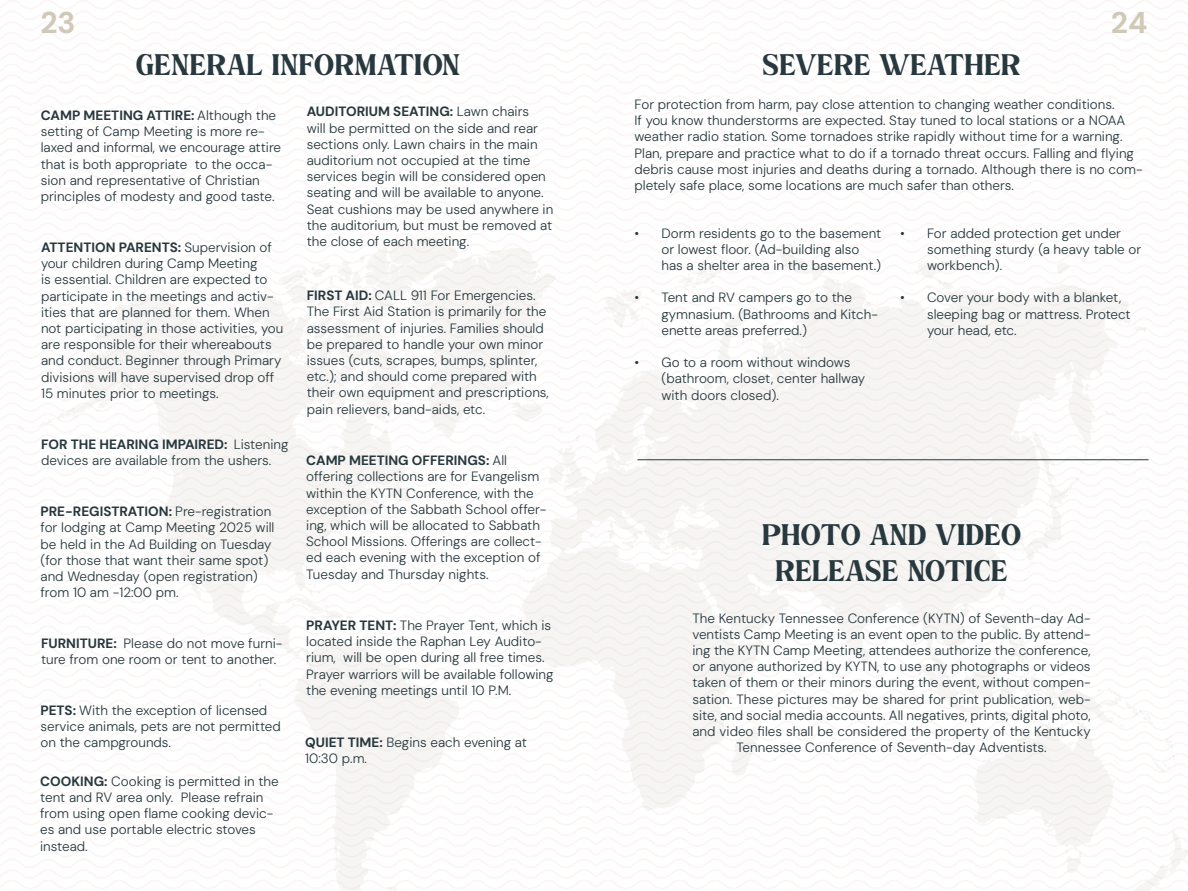
<style>
.page{position:relative;width:1188px;height:891px;background:#fff}
.page>*{position:absolute;margin:0;border:0;box-sizing:border-box;transform-origin:0 0}
.t1{font:30px/36px "Bogimber";color:#27383e;text-align:center}
.t2{font:700 30px "DM Sans 18 pt";color:#d0c9b8}
.t3{font:300 13.5px/16.2px "DM Sans 18 pt";color:#27383e}
.s1{font-weight:700}
</style>
<div class="page">
<hr style="left:637px;top:459px;width:512px;height:1px;background:#27383e">
<h1 class="t2" style="left:40px;top:3px;width:37px">23</h1>
<h1 class="t2" style="left:1111px;top:3px;width:38px">24</h1>
<p class="t1" style="left:136px;top:50px;width:326px">GENERAL INFORMATION</p>
<p class="t1" style="left:762px;top:50px;width:260px">SEVERE WEATHER</p>
<p class="t3" style="left:41px;top:107px;width:242px"><span class="s1">CAMP MEETING ATTIRE:</span> Although the setting of Camp Meeting is more re&shy;laxed and informal, we encourage attire that is both appropriate to the occa&shy;sion and representative of Christian principles of modesty and good taste.</p>
<p class="t3" style="left:41px;top:239px;width:244px"><span class="s1">ATTENTION PARENTS:</span> Supervision of your children during Camp Meeting<br>is essential. Children are expected to participate in the meetings and activ&shy;ities that are planned for them. When not participating in those activities, you are responsible for their whereabouts and conduct. Beginner through Primary divisions will have supervised drop off 15 minutes prior to meetings.</p>
<p class="t3" style="left:41px;top:436px;width:249px"><span class="s1">FOR THE HEARING IMPAIRED:</span> Listening devices are available from the ushers.</p>
<p class="t3" style="left:40px;top:503px;width:236px"><span class="s1">PRE-REGISTRATION:</span> Pre-registration for lodging at Camp Meeting 2025 will be held in the Ad Building on Tuesday (for those that want their same spot) and Wednesday (open registration) from 10 am -12:00 pm.</p>
<p class="t3" style="left:41px;top:635px;width:243px"><span class="s1">FURNITURE:</span> Please do not move furni&shy;ture from one room or tent to another.</p>
<p class="t3" style="left:40px;top:702px;width:242px"><span class="s1">PETS:</span> With the exception of licensed service animals, pets are not permitted on the campgrounds.</p>
<p class="t3" style="left:40px;top:773px;width:240px"><span class="s1">COOKING:</span> Cooking is permitted in the tent and RV area only. Please refrain from using open flame cooking devic&shy;es and use portable electric stoves instead.</p>
<p class="t3" style="left:307px;top:104px;width:248px"><span class="s1">AUDITORIUM SEATING:</span> Lawn chairs<br>will be permitted on the side and rear sections only. Lawn chairs in the main auditorium not occupied at the time services begin will be considered open seating and will be available to anyone.<br>Seat cushions may be used anywhere in the auditorium, but must be removed at the close of each meeting.</p>
<p class="t3" style="left:307px;top:287px;width:244px"><span class="s1">FIRST AID:</span> CALL 911 For Emergencies.<br>The First Aid Station is primarily for the assessment of injuries. Families should be prepared to handle your own minor issues (cuts, scrapes, bumps, splinter, etc.); and should come prepared with their own equipment and prescriptions, pain relievers, band-aids, etc.</p>
<p class="t3" style="left:306px;top:452px;width:242px"><span class="s1">CAMP MEETING OFFERINGS:</span> All offering collections are for Evangelism within the KYTN Conference, with the exception of the Sabbath School offer&shy;ing, which will be allocated to Sabbath School Missions. Offerings are collect&shy;ed each evening with the exception of Tuesday and Thursday nights.</p>
<p class="t3" style="left:306px;top:617px;width:249px"><span class="s1">PRAYER TENT:</span> The Prayer Tent, which is located inside the Raphan Ley Audito&shy;rium, will be open during all free times.<br>Prayer warriors will be available following the evening meetings until 10 P.M.</p>
<p class="t3" style="left:305px;top:734px;width:223px"><span class="s1">QUIET TIME:</span> Begins each evening at<br>10:30 p.m.</p>
<p class="t3" style="left:634px;top:96px;width:510px">For protection from harm, pay close attention to changing weather conditions.<br>If you know thunderstorms are expected. Stay tuned to local stations or a NOAA weather radio station. Some tornadoes strike rapidly without time for a warning.<br>Plan, prepare and practice what to do if a tornado threat occurs. Falling and flying debris cause most injuries and deaths during a tornado. Although there is no com&shy;pletely safe place, some locations are much safer than others.</p>
<p class="t3" style="left:662px;top:225px;width:221px;text-indent:-27px">• Dorm residents go to the basement or lowest floor. (Ad-building also has a shelter area in the basement.)</p>
<p class="t3" style="left:662px;top:290px;width:218px;text-indent:-27px">• Tent and RV campers go to the gymnasium. (Bathrooms and Kitch&shy;enette areas preferred.)</p>
<p class="t3" style="left:662px;top:354px;width:205px;text-indent:-27px">• Go to a room without windows (bathroom, closet, center hallway with doors closed).</p>
<p class="t3" style="left:927px;top:225px;width:216px;text-indent:-27px">• For added protection get under something sturdy (a heavy table or workbench).</p>
<p class="t3" style="left:927px;top:290px;width:205px;text-indent:-27px">• Cover your body with a blanket, sleeping bag or mattress. Protect your head, etc.</p>
<p class="t1" style="left:762px;top:520px;width:261px">PHOTO AND VIDEO<br>RELEASE NOTICE</p>
<p class="t3" style="left:692px;top:610px;width:400px;text-align:center">The Kentucky Tennessee Conference (KYTN) of Seventh-day Ad&shy;ventists Camp Meeting is an event open to the public. By attend&shy;ing the KYTN Camp Meeting, attendees authorize the conference, or anyone authorized by KYTN, to use any photographs or videos taken of them or their minors during the event, without compen&shy;sation. These pictures may be shared for print publication, web&shy;site, and social media accounts. All negatives, prints, digital photo, and video files shall be considered the property of the Kentucky Tennessee Conference of Seventh-day Adventists.</p>
</div>
